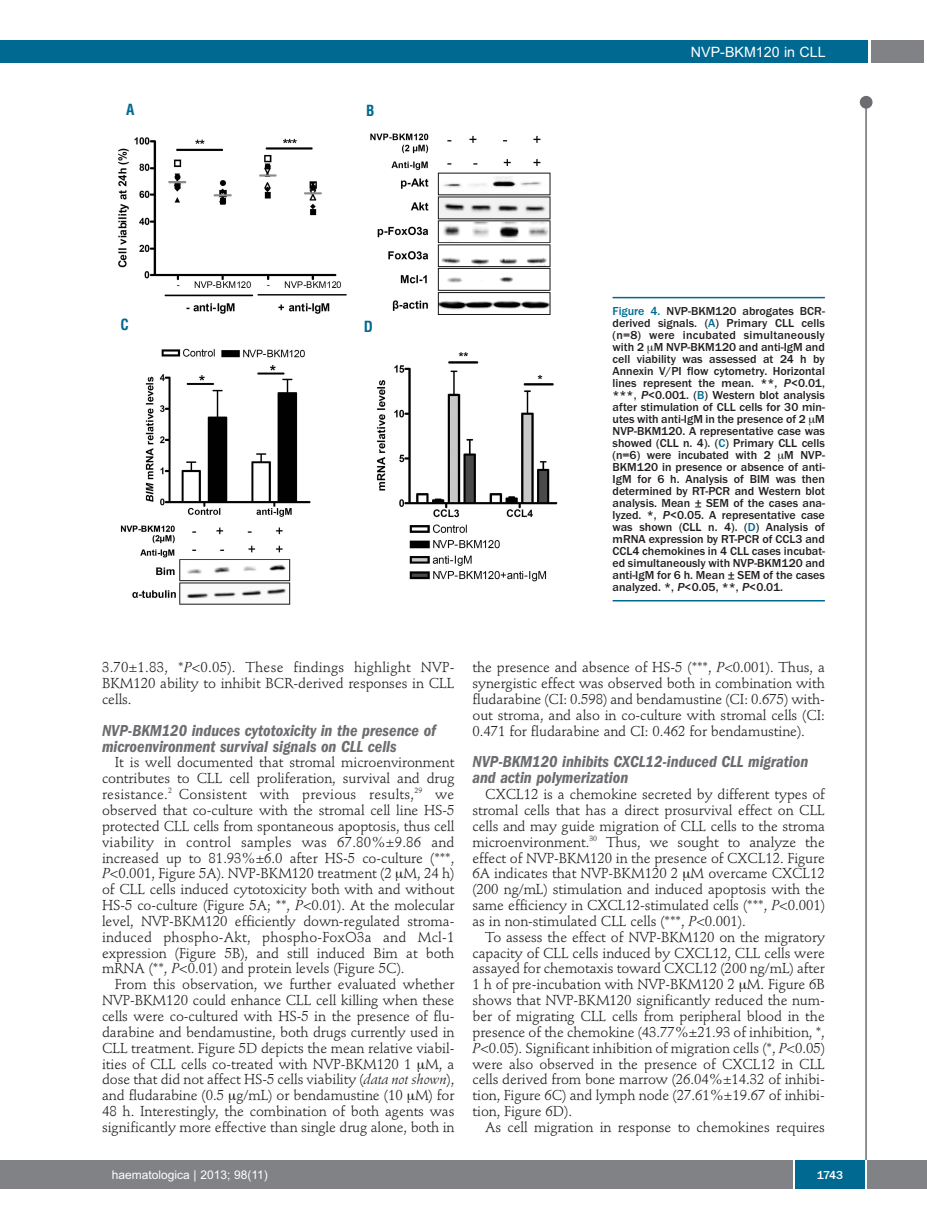
<style>
.page{position:relative;width:927px;height:1225px;background:#fff}
.page>*{position:absolute;margin:0;border:0;box-sizing:border-box;transform-origin:0 0}
.t1{font:italic 600 condensed 16.5px/15.9px "Franklin Gothic";color:#6c6d70}
.t2{font:700 condensed 15px "Helvetica";color:#006991}
.t3{font:14.25px/15.9px "Stempel Schneidler";letter-spacing:-.005em;color:#231f20;text-align:justify}
.t4{font:14.25px "Arial";color:#fff}
.t5{font:500 12px/12px "Franklin Gothic";color:#231f20;text-align:justify}
.t6{font:12px "Arial";color:#fff}
.t7{font:500 12px "Franklin Gothic";color:#fff}
.s1{color:#006991}
.s2{font-style:italic}
</style>
<div class="page">
<div style="left:860px;top:96px;width:12px;height:13px;background:#6c6d70;border-radius:50%"></div>
<hr style="left:865px;top:98px;width:2px;height:1062px;background:#6c6d70">
<div style="left:871px;top:40px;width:52px;height:22px;background:#808285"></div>
<div style="left:18px;top:40px;width:849px;height:22px;background:#006991"></div>
<div style="left:17px;top:1160px;width:910px;height:28px;background:#808285"></div>
<div style="left:795px;top:1160px;width:70px;height:28px;background:#006991"></div>
<hr style="left:793px;top:1160px;width:2px;height:28px;background:#fff">
<hr style="left:865px;top:1160px;width:2px;height:28px;background:#fff">
<div style="left:0;top:40px;width:19px;height:22px;background:#006991"></div>
<div style="left:0;top:1160px;width:18px;height:28px;background:#808285"></div>
<img style="left:118px;top:133px;width:495px;height:472px">
<hr style="left:613px;top:297px;width:212px;height:1px;background:#006991">
<hr style="left:613px;top:600px;width:212px;height:1px;background:#006991">
<p class="t2" style="left:126px;top:101px;width:10px">A</p>
<p class="t2" style="left:366px;top:102px;width:10px">B</p>
<p class="t4" style="left:691px;top:44px;width:136px">NVP-BKM120 in CLL</p>
<p class="t2" style="left:120px;top:316px;width:10px">C</p>
<p class="t2" style="left:364px;top:318px;width:11px">D</p>
<p class="t5" style="left:613px;top:305px;width:214px"><span class="s1">Figure 4.</span> NVP-BKM120 abrogates BCR&shy;derived signals. (<span class="s1">A</span>) Primary CLL cells (n=8) were incubated simultaneously with 2 M NVP-BKM120 and anti-IgM and cell viability was assessed at 24 h by Annexin V/PI flow cytometry. Horizontal lines represent the mean. **, <span class="s2">P</span>&lt;0.01, ***, <span class="s2">P</span>&lt;0.001. (<span class="s1">B</span>) Western blot analysis after stimulation of CLL cells for 30 min&shy;utes with anti-IgM in the presence of 2 M NVP-BKM120. A representative case was showed (CLL n. 4). (<span class="s1">C</span>) Primary CLL cells (n=6) were incubated with 2 M NVP-BKM120 in presence or absence of anti-IgM for 6 h. Analysis of BIM was then determined by RT-PCR and Western blot analysis. Mean ± SEM of the cases ana&shy;lyzed. *, <span class="s2">P</span>&lt;0.05. A representative case was shown (CLL n. 4). (<span class="s1">D</span>) Analysis of mRNA expression by RT-PCR of CCL3 and CCL4 chemokines in 4 CLL cases incubat&shy;ed simultaneously with NVP-BKM120 and anti-IgM for 6 h. Mean ± SEM of the cases analyzed. *, <span class="s2">P</span>&lt;0.05, **, <span class="s2">P</span>&lt;0.01.</p>
<p class="t3" style="left:102px;top:661px;width:354px">3.70±1.83, *<span class="s2">P</span>&lt;0.05). These findings highlight NVP-BKM120 ability to inhibit BCR-derived responses in CLL cells.</p>
<p class="t1" style="left:102px;top:723px;width:336px">NVP-BKM120 induces cytotoxicity in the presence of microenvironment survival signals on CLL cells</p>
<p class="t3" style="left:102px;top:756px;width:354px;text-indent:13px">It is well documented that stromal microenvironment contributes to CLL cell proliferation, survival and drug resistance.<sup>2</sup> Consistent with previous results,<sup>29</sup> we observed that co-culture with the stromal cell line HS-5 protected CLL cells from spontaneous apoptosis, thus cell viability in control samples was 67.80%±9.86 and increased up to 81.93%±6.0 after HS-5 co-culture (***, <span class="s2">P</span>&lt;0.001, Figure 5A). NVP-BKM120 treatment (2 M, 24 h) of CLL cells induced cytotoxicity both with and without HS-5 co-culture (Figure 5A; **, <span class="s2">P</span>&lt;0.01). At the molecular level, NVP-BKM120 efficiently down-regulated stroma&shy;induced phospho-Akt, phospho-FoxO3a and Mcl-1 expression (Figure 5B), and still induced Bim at both mRNA (**, <span class="s2">P</span>&lt;0.01) and protein levels (Figure 5C).</p>
<p class="t3" style="left:102px;top:978px;width:354px;text-indent:13px">From this observation, we further evaluated whether NVP-BKM120 could enhance CLL cell killing when these cells were co-cultured with HS-5 in the presence of flu&shy;darabine and bendamustine, both drugs currently used in CLL treatment. Figure 5D depicts the mean relative viabil&shy;ities of CLL cells co-treated with NVP-BKM120 1 M, a dose that did not affect HS-5 cells viability (<span class="s2">data not shown</span>), and fludarabine (0.5 g/mL) or bendamustine (10 M) for 48 h. Interestingly, the combination of both agents was significantly more effective than single drug alone, both in</p>
<p class="t3" style="left:472px;top:661px;width:354px">the presence and absence of HS-5 (***, <span class="s2">P</span>&lt;0.001). Thus, a synergistic effect was observed both in combination with fludarabine (CI: 0.598) and bendamustine (CI: 0.675) with&shy;out stroma, and also in co-culture with stromal cells (CI:<br>0.471 for fludarabine and CI: 0.462 for bendamustine).</p>
<p class="t1" style="left:472px;top:755px;width:337px">NVP-BKM120 inhibits CXCL12-induced CLL migration and actin polymerization</p>
<p class="t3" style="left:472px;top:787px;width:354px;text-indent:13px">CXCL12 is a chemokine secreted by different types of stromal cells that has a direct prosurvival effect on CLL cells and may guide migration of CLL cells to the stroma microenvironment.<sup>30</sup> Thus, we sought to analyze the effect of NVP-BKM120 in the presence of CXCL12. Figure 6A indicates that NVP-BKM120 2 M overcame CXCL12 (200 ng/mL) stimulation and induced apoptosis with the same efficiency in CXCL12-stimulated cells (***, <span class="s2">P</span>&lt;0.001) as in non-stimulated CLL cells (***, <span class="s2">P</span>&lt;0.001).</p>
<p class="t3" style="left:472px;top:930px;width:354px;text-indent:13px">To assess the effect of NVP-BKM120 on the migratory capacity of CLL cells induced by CXCL12, CLL cells were assayed for chemotaxis toward CXCL12 (200 ng/mL) after 1 h of pre-incubation with NVP-BKM120 2 M. Figure 6B shows that NVP-BKM120 significantly reduced the num&shy;ber of migrating CLL cells from peripheral blood in the presence of the chemokine (43.77%±21.93 of inhibition, *, <span class="s2">P</span>&lt;0.05). Significant inhibition of migration cells (*, <span class="s2">P</span>&lt;0.05) were also observed in the presence of CXCL12 in CLL cells derived from bone marrow (26.04%±14.32 of inhibi&shy;tion, Figure 6C) and lymph node (27.61%±19.67 of inhibi&shy;tion, Figure 6D).</p>
<p class="t3" style="left:485px;top:1120px;width:341px">As cell migration in response to chemokines requires</p>
<p class="t6" style="left:112px;top:1167px;width:158px">haematologica | 2013; 98(11)</p>
<p class="t7" style="left:817px;top:1167px;width:28px">1743</p>
</div>
